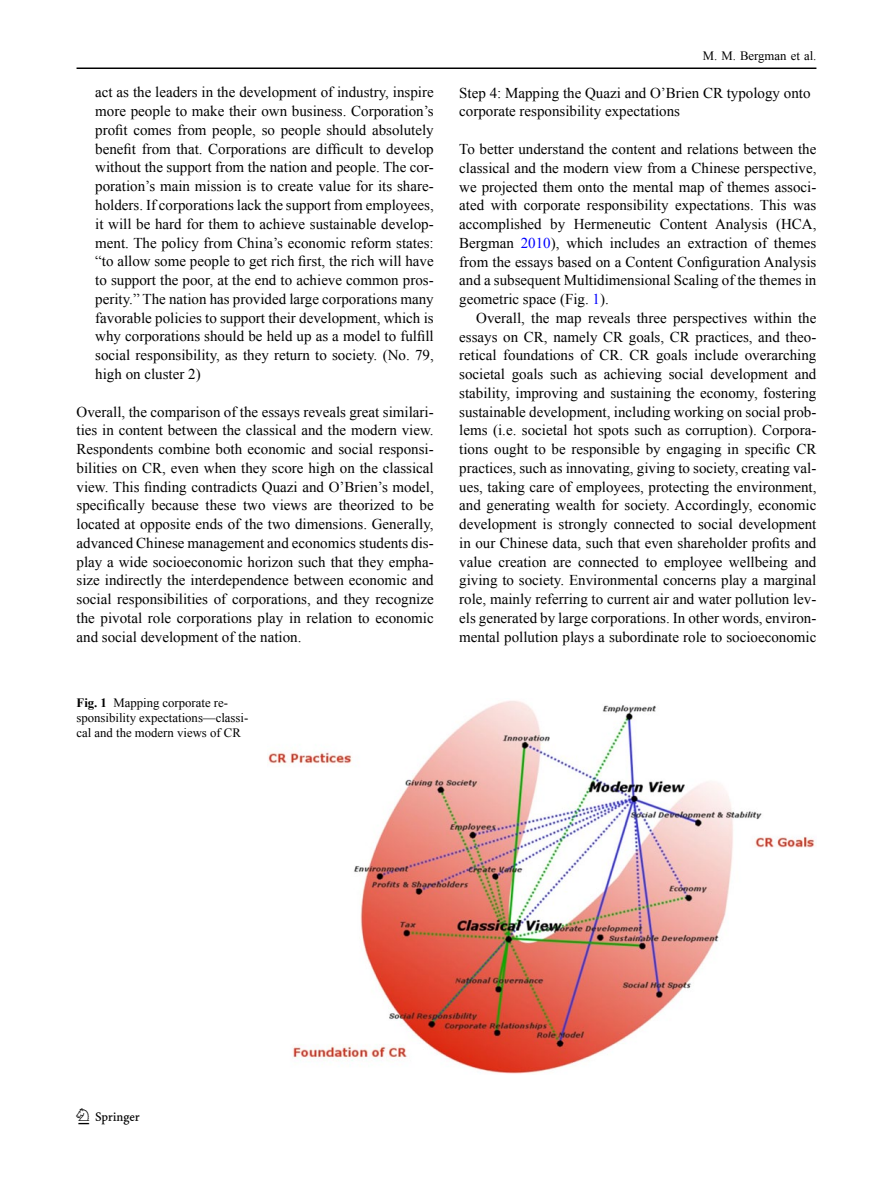
<style>
.page{position:relative;width:893px;height:1187px;background:#fff}
.page>*{position:absolute;margin:0;border:0;box-sizing:border-box;transform-origin:0 0}
.t1{font:22.5px "Springnew";color:#000}
.t2{font:15px/18.8px "Times New Roman PSMT2";color:#000;text-align:justify}
.t3{font:15px/18.8px "Times New Roman";color:#000}
.t4{font:12.75px "Times New Roman PSMT2";color:#000}
.t5{font:12.75px "Times New Roman";color:#000}
.s1{font-family:"Times New Roman PSMT2"}
.s2{font-family:"Times New Roman";font-weight:700}
.s3{font-family:"Times New Roman PSMT2";color:#00f}
</style>
<div class="page">
<hr style="left:77px;top:67px;width:739px;height:2px;background:#000">
<img style="left:268px;top:701px;width:547px;height:373px">
<p class="t2" style="left:95px;top:83px;width:340px">act as the leaders in the development of industry, inspire</p>
<p class="t3" style="left:95px;top:101px;width:340px;text-align:justify">more people to make their own business. Corporation’s profit comes from people, so people should absolutely benefit from that. Corporations are difficult to develop</p>
<p class="t2" style="left:95px;top:158px;width:340px">without the support from the nation and people. The cor-</p>
<p class="t3" style="left:95px;top:176px;width:340px">poration’s main mission is to create value for its share<span class="s1">-</span></p>
<p class="t2" style="left:95px;top:195px;width:340px">holders. If corporations lack the support from employees, it will be hard for them to achieve sustainable develop-</p>
<p class="t3" style="left:95px;top:233px;width:340px">ment. The policy from China’s economic reform states: “to allow some people to get rich first, the rich will have</p>
<p class="t2" style="left:95px;top:270px;width:340px">to support the poor, at the end to achieve common pros-</p>
<p class="t3" style="left:95px;top:289px;width:340px">perity.” The nation has provided large corporations many</p>
<p class="t2" style="left:95px;top:308px;width:340px">favorable policies to support their development, which is</p>
<p class="t3" style="left:95px;top:326px;width:340px">why corporations should be held up as a model to fulfill</p>
<p class="t2" style="left:95px;top:345px;width:340px">social responsibility, as they return to society. (No. 79, high on cluster 2)</p>
<p class="t2" style="left:77px;top:402px;width:359px">Overall, the comparison of the essays reveals great similari&shy;ties in content between the classical and the modern view.<br>Respondents combine both economic and social responsi&shy;bilities on CR, even when they score high on the classical</p>
<p class="t3" style="left:77px;top:477px;width:359px">view. This finding contradicts Quazi and O’Brien’s model, specifically because these two views are theorized to be</p>
<p class="t2" style="left:77px;top:514px;width:359px">located at opposite ends of the two dimensions. Generally, advanced Chinese management and economics students dis&shy;play a wide socioeconomic horizon such that they empha&shy;size indirectly the interdependence between economic and social responsibilities of corporations, and they recognize the pivotal role corporations play in relation to economic and social development of the nation.</p>
<p class="t4" style="left:77px;top:694px;width:153px"><span class="s2">Fig. 1</span> Mapping corporate re-</p>
<p class="t5" style="left:77px;top:709px;width:173px">sponsibility expectations—classi<span class="s1">-</span></p>
<p class="t4" style="left:77px;top:724px;width:166px">cal and the modern views of CR</p>
<p class="t4" style="left:703px;top:47px;width:115px">M. M. Bergman et al.</p>
<p class="t3" style="left:459px;top:83px;width:353px">Step 4: Mapping the Quazi and O’Brien CR typology onto corporate responsibility expectations</p>
<p class="t2" style="left:459px;top:139px;width:359px">To better understand the content and relations between the classical and the modern view from a Chinese perspective, we projected them onto the mental map of themes associ-</p>
<p class="t3" style="left:459px;top:196px;width:359px">ated with corporate responsibility expectations. This was</p>
<p class="t2" style="left:459px;top:214px;width:359px">accomplished by Hermeneutic Content Analysis (HCA,</p>
<p class="t3" style="left:459px;top:233px;width:359px"><span class="s1">Bergman</span> <span class="s3">2010</span>), which includes an extraction of themes from the essays based on a Content Configuration Analysis</p>
<p class="t2" style="left:459px;top:271px;width:359px">and a subsequent Multidimensional Scaling of the themes in</p>
<p class="t3" style="left:459px;top:289px;width:151px">geometric space (Fig. <span class="s3">1</span><span class="s1">).</span></p>
<p class="t2" style="left:459px;top:308px;width:359px;text-indent:17px">Overall, the map reveals three perspectives within the essays on CR, namely CR goals, CR practices, and theo&shy;retical foundations of CR. CR goals include overarching societal goals such as achieving social development and stability, improving and sustaining the economy, fostering sustainable development, including working on social prob&shy;lems (i.e. societal hot spots such as corruption). Corpora-</p>
<p class="t3" style="left:459px;top:439px;width:359px">tions ought to be responsible by engaging in specific CR</p>
<p class="t2" style="left:459px;top:458px;width:359px">practices, such as innovating, giving to society, creating val&shy;ues, taking care of employees, protecting the environment, and generating wealth for society. Accordingly, economic development is strongly connected to social development</p>
<p class="t3" style="left:459px;top:533px;width:359px">in our Chinese data, such that even shareholder profits and</p>
<p class="t2" style="left:459px;top:552px;width:359px">value creation are connected to employee wellbeing and giving to society. Environmental concerns play a marginal role, mainly referring to current air and water pollution lev&shy;els generated by large corporations. In other words, environ&shy;mental pollution plays a subordinate role to socioeconomic</p>
<h1 class="t1" style="left:79px;top:1108px;width:63px">1 3</h1>
</div>
